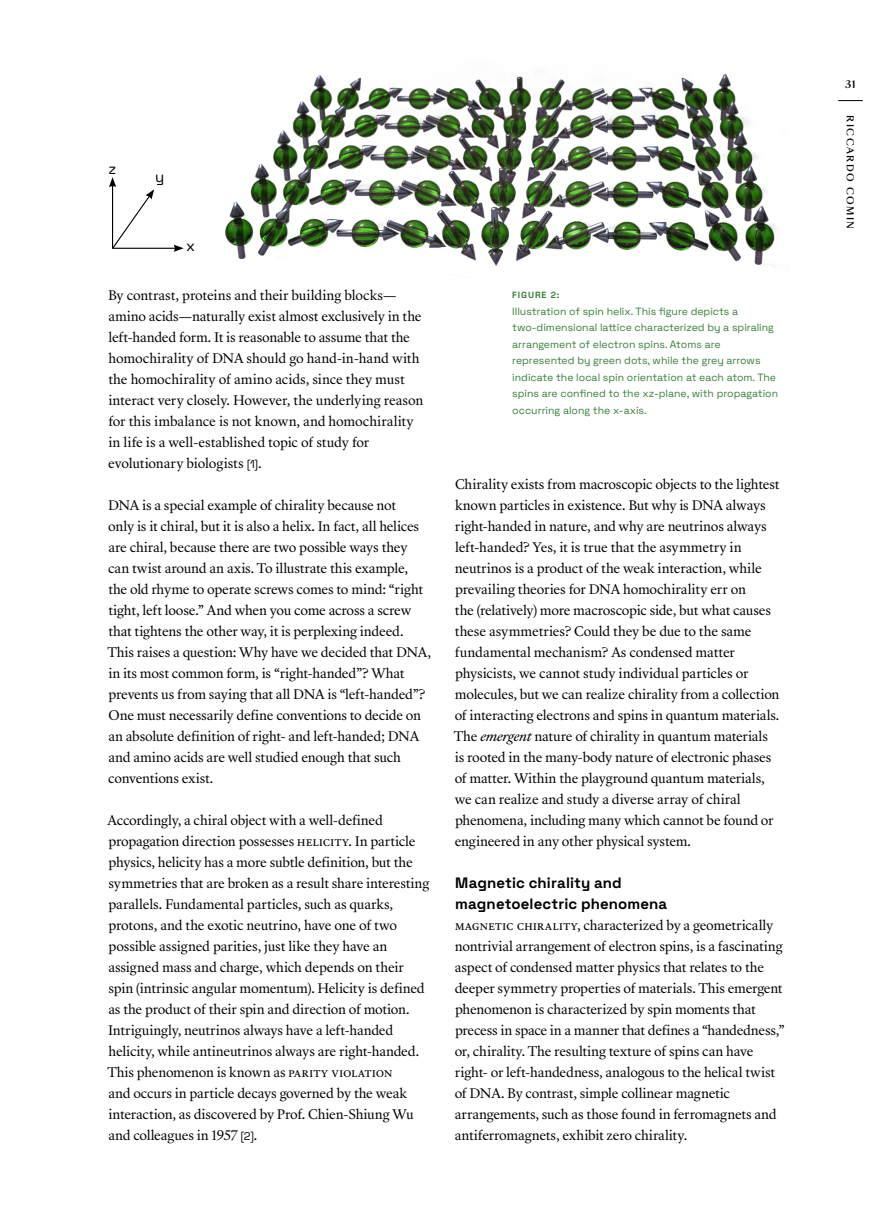
<style>
.page{position:relative;width:891px;height:1215px;background:#fff}
.page>*{position:absolute;margin:0;border:0;box-sizing:border-box;transform-origin:0 0}
.subhead___sangbleu_sans_bold_10_14{font:700 15px/21px "Space Grotesk";letter-spacing:.005em;color:#000}
.caption___space_grotesk_7_5_11{font:15px "Space Grotesk";color:#000}
.body___sangbleu_repub_8_5_14{font:12.75px/21px "Sang Bleu Republic";letter-spacing:-.015em;color:#000}
.caption___space_grotesk_7_5_11-2{font:10.5px/16.5px "Space Grotesk";color:#3b7e3c}
.t1{font:500 10.5px "Sang Bleu Sans";color:#000}
.t2{font:500 9px "Sang Bleu Sans";letter-spacing:.165em;color:#000}
.caption___space_grotesk_7_5_11-3{font:700 9px "Space Grotesk";letter-spacing:.1em;color:#3b7e3c}
.s1{font-family:"Space Grotesk";font-size:11.25px}
.s2{font-weight:500;font-size:8.85px}
.s3{font-style:italic}
</style>
<div class="page">
<img style="left:225px;top:73px;width:551px;height:193px">
<svg style="left:109px;top:177px;width:75px;height:75px"></svg>
<svg style="left:838px;top:100px;width:25px;height:1px"></svg>
<p class="caption___space_grotesk_7_5_11" style="left:108px;top:158px;width:9px">z</p>
<p class="caption___space_grotesk_7_5_11" style="left:155px;top:165px;width:11px">y</p>
<p class="caption___space_grotesk_7_5_11" style="left:186px;top:235px;width:10px">x</p>
<p class="body___sangbleu_repub_8_5_14" style="left:108px;top:285px;width:317px">By contrast, proteins and their building blocks— amino acids—naturally exist almost exclusively in the left-handed form. It is reasonable to assume that the homochirality of DNA should go hand-in-hand with the homochirality of amino acids, since they must interact very closely. However, the underlying reason for this imbalance is not known, and homochirality in life is a well-established topic of study for evolutionary biologists <span class="s1">[1]</span>.</p>
<p class="body___sangbleu_repub_8_5_14" style="left:107px;top:495px;width:325px">DNA is a special example of chirality because not<br>only is it chiral, but it is also a helix. In fact, all helices are chiral, because there are two possible ways they<br>can twist around an axis. To illustrate this example,<br>the old rhyme to operate screws comes to mind: “right tight, left loose.” And when you come across a screw that tightens the other way, it is perplexing indeed.<br>This raises a question: Why have we decided that DNA, in its most common form, is “right-handed”? What prevents us from saying that all DNA is “left-handed”?<br>One must necessarily define conventions to decide on an absolute definition of right- and left-handed; DNA and amino acids are well studied enough that such conventions exist.</p>
<p class="body___sangbleu_repub_8_5_14" style="left:107px;top:810px;width:323px">Accordingly, a chiral object with a well-defined propagation direction possesses <span class="s2">HELICITY</span>. In particle physics, helicity has a more subtle definition, but the symmetries that are broken as a result share interesting parallels. Fundamental particles, such as quarks, protons, and the exotic neutrino, have one of two possible assigned parities, just like they have an assigned mass and charge, which depends on their spin (intrinsic angular momentum). Helicity is defined as the product of their spin and direction of motion.<br>Intriguingly, neutrinos always have a left-handed helicity, while antineutrinos always are right-handed.<br>This phenomenon is known as <span class="s2">PARITY VIOLATION<br></span>and occurs in particle decays governed by the weak interaction, as discovered by Prof. Chien-Shiung Wu and colleagues in 1957 <span class="s1">[2]</span>.</p>
<p class="caption___space_grotesk_7_5_11-3" style="left:512px;top:289px;width:49px">FIGURE 2:</p>
<p class="caption___space_grotesk_7_5_11-2" style="left:512px;top:302px;width:267px">Illustration of spin helix. This figure depicts a two-dimensional lattice characterized by a spiraling arrangement of electron spins. Atoms are represented by green dots, while the grey arrows indicate the local spin orientation at each atom. The spins are confined to the xz-plane, with propagation occurring along the x-axis.</p>
<p class="body___sangbleu_repub_8_5_14" style="left:454px;top:474px;width:327px">Chirality exists from macroscopic objects to the lightest known particles in existence. But why is DNA always right-handed in nature, and why are neutrinos always left-handed? Yes, it is true that the asymmetry in neutrinos is a product of the weak interaction, while prevailing theories for DNA homochirality err on<br>the (relatively) more macroscopic side, but what causes these asymmetries? Could they be due to the same fundamental mechanism? As condensed matter physicists, we cannot study individual particles or molecules, but we can realize chirality from a collection of interacting electrons and spins in quantum materials.<br>The <span class="s3">emergent</span> nature of chirality in quantum materials is rooted in the many-body nature of electronic phases of matter. Within the playground quantum materials, we can realize and study a diverse array of chiral phenomena, including many which cannot be found or engineered in any other physical system.</p>
<p class="subhead___sangbleu_sans_bold_10_14" style="left:455px;top:871px;width:214px">Magnetic chirality and magnetoelectric phenomena</p>
<p class="body___sangbleu_repub_8_5_14" style="left:455px;top:915px;width:331px"><span class="s2">MAGNETIC CHIRALITY</span>, characterized by a geometrically nontrivial arrangement of electron spins, is a fascinating aspect of condensed matter physics that relates to the deeper symmetry properties of materials. This emergent phenomenon is characterized by spin moments that precess in space in a manner that defines a “handedness,” or, chirality. The resulting texture of spins can have right- or left-handedness, analogous to the helical twist of DNA. By contrast, simple collinear magnetic arrangements, such as those found in ferromagnets and antiferromagnets, exhibit zero chirality.</p>
<p class="t1" style="left:845px;top:77px;width:12px">31</p>
<p class="t2" style="left:856px;top:115px;width:116px;rotate:90deg">RICCARDO COMIN</p>
</div>
